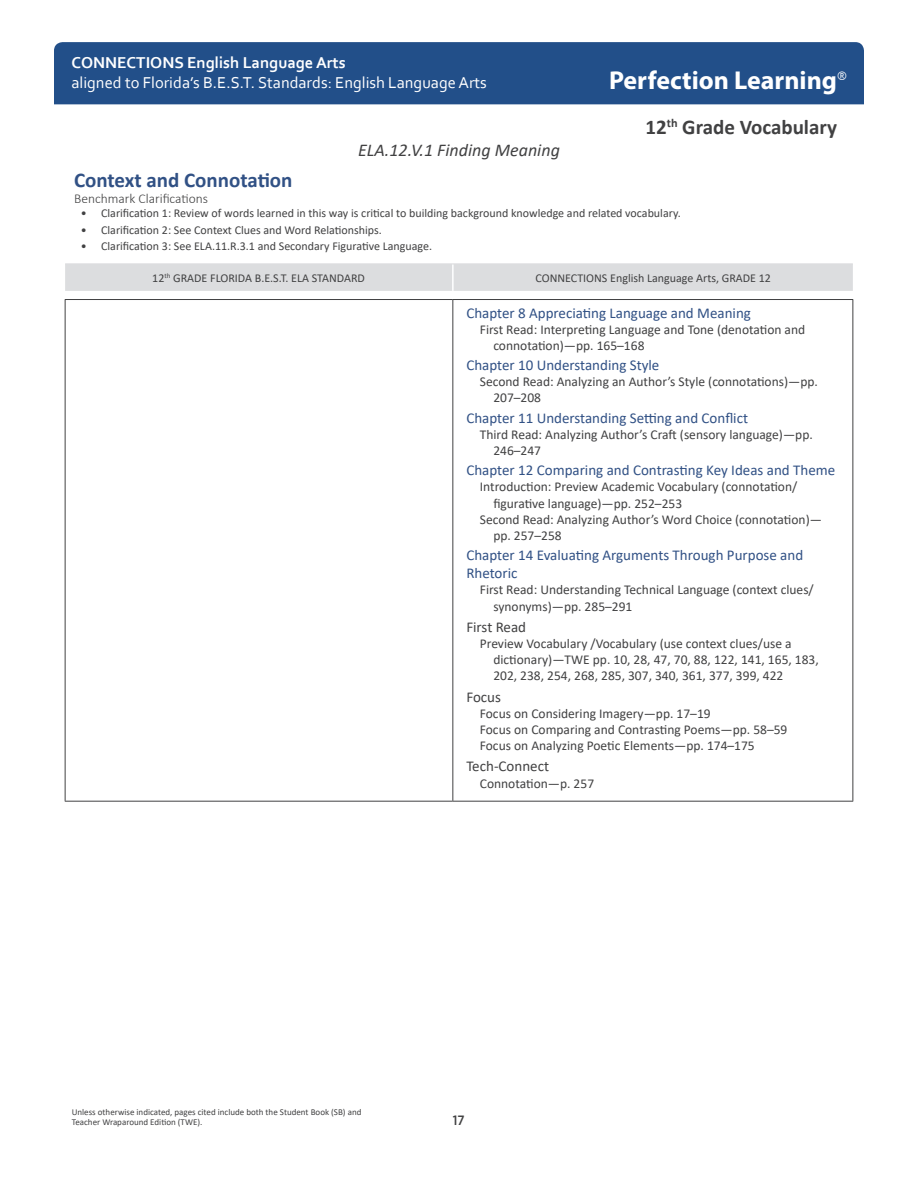
<style>
.page{position:relative;width:918px;height:1188px;background:#fff}
.page>*{position:absolute;margin:0;border:0;box-sizing:border-box;transform-origin:0 0}
.t1{font:700 25.95px "Myriad Pro";color:#fff}
.Perfection_Subsectio{font:700 21px "Calibri";color:#315185}
.t2{font:700 21px "Calibri";color:#414142}
.t3{font:italic 18px "Calibri";color:#414142}
.t4{font:16.5px "Corbel";color:#fff}
.t5{font:700 16.5px "Corbel";color:#fff}
.FL_Best_Citation_Cha{font:15px/18px "Calibri";color:#315185}
.L_BEST_Citations_Hea{font:15px "Calibri";color:#414142}
.FL_BEST_Citations_1s{font:13.5px/16.2px "Calibri";color:#414142}
.BenchClar_head{font:300 13.5px "Calibri";color:#414142}
.t6{font:500 13.5px "Gotham Narrow";color:#414142}
.Calibri_Table_header{font:12px "Calibri";color:#414142}
.t7{font:9px/10.8px "Calibri";color:#414142}
</style>
<div class="page">
<div style="left:54px;top:42px;width:810px;height:62px;background:#224f89"></div>
<div style="left:65px;top:265px;width:788px;height:26px;background:#dcdddf"></div>
<hr style="left:452px;top:264px;width:2px;height:27px;background:#fff">
<hr style="left:65px;top:300px;width:1px;height:501px;background:#414142">
<hr style="left:65px;top:264px;width:388px;height:1px;background:#dcdddf">
<hr style="left:453px;top:264px;width:400px;height:1px;background:#dcdddf">
<hr style="left:452px;top:300px;width:1px;height:501px;background:#414142">
<hr style="left:852px;top:300px;width:1px;height:501px;background:#414142">
<hr style="left:65px;top:801px;width:388px;height:1px;background:#414142">
<hr style="left:453px;top:801px;width:400px;height:1px;background:#414142">
<hr style="left:65px;top:299px;width:388px;height:1px;background:#414142">
<hr style="left:453px;top:299px;width:400px;height:1px;background:#414142">
<p class="t5" style="left:71px;top:52px;width:276px">CONNECTIONS English Language Arts</p>
<p class="t4" style="left:71px;top:72px;width:417px">aligned to Florida’s B.E.S.T. Standards: English Language Arts</p>
<h3 class="t3" style="left:358px;top:138px;width:203px">ELA.12.V.1 Finding Meaning</h3>
<h1 class="t1" style="left:609px;top:63px;width:239px">Perfection Learning<sup>®</sup></h1>
<h2 class="t2" style="left:645px;top:113px;width:193px">12<sup>th</sup> Grade Vocabulary</h2>
<p class="Perfection_Subsectio" style="left:74px;top:165px;width:220px">Context and Connotation</p>
<p class="BenchClar_head" style="left:74px;top:190px;width:135px">Benchmark Clarifications</p>
<p class="Calibri_Table_header" style="left:81px;top:205px;width:601px">• Clarification 1: Review of words learned in this way is critical to building background knowledge and related vocabulary.</p>
<p class="Calibri_Table_header" style="left:81px;top:222px;width:302px">• Clarification 2: See Context Clues and Word Relationships.</p>
<p class="Calibri_Table_header" style="left:81px;top:238px;width:353px">• Clarification 3: See ELA.11.R.3.1 and Secondary Figurative Language.</p>
<p class="Calibri_Table_header" style="left:152px;top:270px;width:214px">12<sup>th</sup> GRADE FLORIDA B.E.S.T. ELA STANDARD</p>
<p class="Calibri_Table_header" style="left:536px;top:270px;width:237px">CONNECTIONS English Language Arts, GRADE 12</p>
<p class="FL_Best_Citation_Cha" style="left:466px;top:303px;width:286px">Chapter 8 Appreciating Language and Meaning</p>
<p class="FL_BEST_Citations_1s" style="left:493px;top:321px;width:313px;text-indent:-14px">First Read: Interpreting Language and Tone (denotation and connotation)—pp. 165–168</p>
<p class="FL_Best_Citation_Cha" style="left:466px;top:356px;width:195px">Chapter 10 Understanding Style</p>
<p class="FL_BEST_Citations_1s" style="left:493px;top:373px;width:326px;text-indent:-14px">Second Read: Analyzing an Author’s Style (connotations)—pp.<br>207–208</p>
<p class="FL_Best_Citation_Cha" style="left:466px;top:408px;width:283px">Chapter 11 Understanding Setting and Conflict</p>
<p class="FL_BEST_Citations_1s" style="left:493px;top:426px;width:321px;text-indent:-14px">Third Read: Analyzing Author’s Craft (sensory language)—pp.<br>246–247</p>
<p class="FL_Best_Citation_Cha" style="left:466px;top:461px;width:370px">Chapter 12 Comparing and Contrasting Key Ideas and Theme</p>
<p class="FL_BEST_Citations_1s" style="left:493px;top:478px;width:306px;text-indent:-14px">Introduction: Preview Academic Vocabulary (connotation/ figurative language)—pp. 252–253</p>
<p class="FL_BEST_Citations_1s" style="left:493px;top:511px;width:330px;text-indent:-14px">Second Read: Analyzing Author’s Word Choice (connotation)— pp. 257–258</p>
<p class="FL_Best_Citation_Cha" style="left:466px;top:546px;width:338px">Chapter 14 Evaluating Arguments Through Purpose and<br>Rhetoric</p>
<p class="FL_BEST_Citations_1s" style="left:493px;top:581px;width:322px;text-indent:-14px">First Read: Understanding Technical Language (context clues/ synonyms)—pp. 285–291</p>
<p class="L_BEST_Citations_Hea" style="left:466px;top:616px;width:61px">First Read</p>
<p class="FL_BEST_Citations_1s" style="left:493px;top:635px;width:327px;text-indent:-14px">Preview Vocabulary /Vocabulary (use context clues/use a dictionary)—TWE pp. 10, 28, 47, 70, 88, 122, 141, 165, 183,<br>202, 238, 254, 268, 285, 307, 340, 361, 377, 399, 422</p>
<p class="L_BEST_Citations_Hea" style="left:466px;top:686px;width:36px">Focus</p>
<p class="FL_BEST_Citations_1s" style="left:480px;top:705px;width:232px">Focus on Considering Imagery—pp. 17–19</p>
<p class="FL_BEST_Citations_1s" style="left:480px;top:721px;width:309px">Focus on Comparing and Contrasting Poems—pp. 58–59</p>
<p class="FL_BEST_Citations_1s" style="left:480px;top:737px;width:276px">Focus on Analyzing Poetic Elements—pp. 174–175</p>
<p class="L_BEST_Citations_Hea" style="left:466px;top:756px;width:84px">Tech-Connect</p>
<p class="FL_BEST_Citations_1s" style="left:480px;top:775px;width:116px">Connotation—p. 257</p>
<p class="t7" style="left:72px;top:1106px;width:291px">Unless otherwise indicated, pages cited include both the Student Book (SB) and<br>Teacher Wraparound Edition (TWE).</p>
<p class="t6" style="left:453px;top:1112px;width:13px">17</p>
</div>
